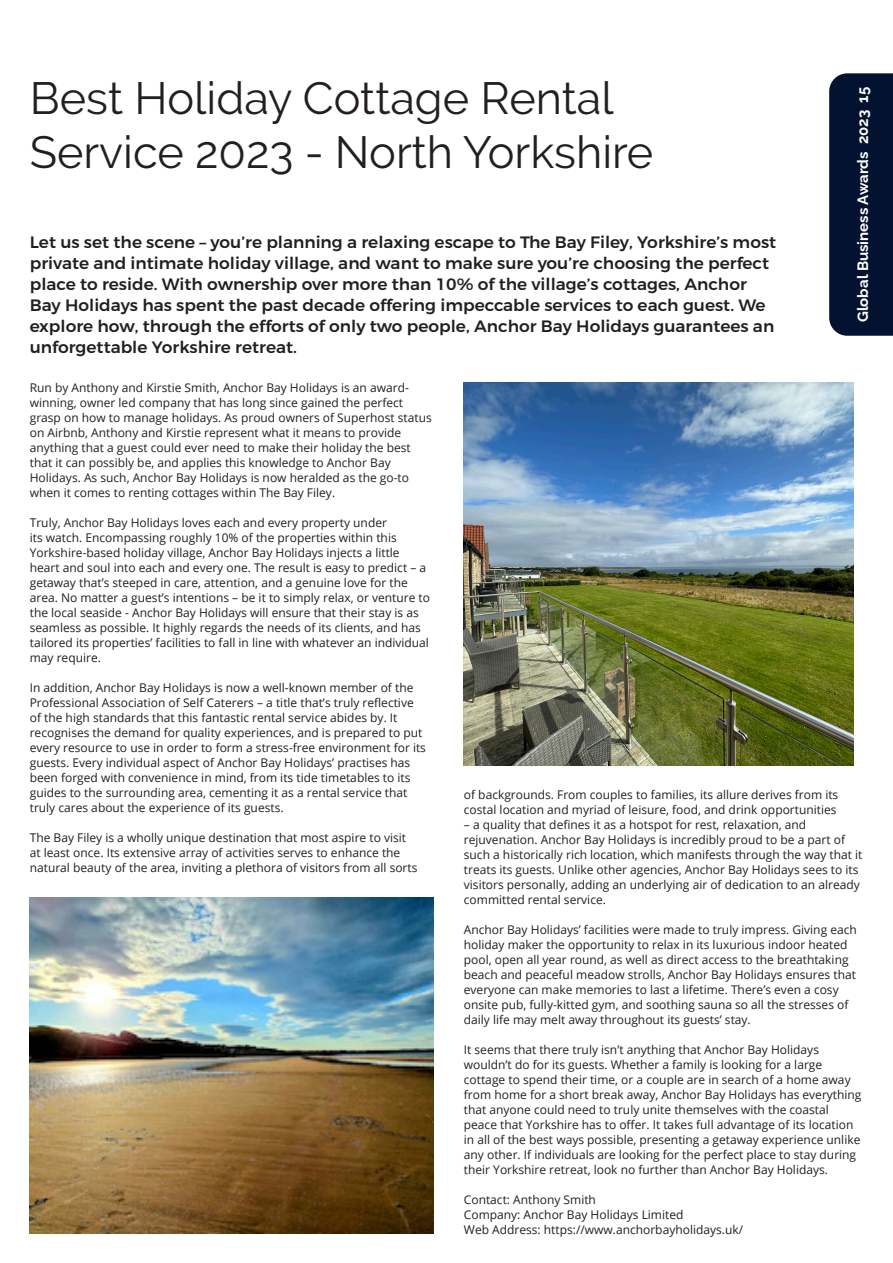
<style>
.page{position:relative;width:893px;height:1263px;background:#fff}
.page>*{position:absolute;margin:0;border:0;box-sizing:border-box;transform-origin:0 0}
.t1{font:45px/54px "Raleway";color:#231f20}
.t2{font:500 16.5px/21px "Montserrat";color:#231f20}
.t3{font:700 15px "Raleway";color:#fff}
.t4{font:12px/15px "Open Sans";color:#231f20}
</style>
<div class="page">
<svg style="left:829px;top:73px;width:64px;height:263px;background:#091836"></svg>
<img style="left:463px;top:383px;width:391px;height:382px">
<img style="left:30px;top:897px;width:403px;height:336px">
<p class="t1" style="left:30px;top:71px;width:625px">Best Holiday Cottage Rental<br>Service 2023 - North Yorkshire</p>
<p class="t3" style="left:851px;top:322px;width:237px;rotate:-90deg">Global Business Awards 2023 15</p>
<p class="t2" style="left:30px;top:232px;width:748px">Let us set the scene – you’re planning a relaxing escape to The Bay Filey, Yorkshire’s most private and intimate holiday village, and want to make sure you’re choosing the perfect place to reside. With ownership over more than 10% of the village’s cottages, Anchor Bay Holidays has spent the past decade offering impeccable services to each guest. We explore how, through the efforts of only two people, Anchor Bay Holidays guarantees an unforgettable Yorkshire retreat.</p>
<p class="t4" style="left:30px;top:380px;width:404px">Run by Anthony and Kirstie Smith, Anchor Bay Holidays is an award&shy;winning, owner led company that has long since gained the perfect grasp on how to manage holidays. As proud owners of Superhost status on Airbnb, Anthony and Kirstie represent what it means to provide anything that a guest could ever need to make their holiday the best that it can possibly be, and applies this knowledge to Anchor Bay Holidays. As such, Anchor Bay Holidays is now heralded as the go-to when it comes to renting cottages within The Bay Filey.</p>
<p class="t4" style="left:30px;top:515px;width:402px">Truly, Anchor Bay Holidays loves each and every property under<br>its watch. Encompassing roughly 10% of the properties within this Yorkshire-based holiday village, Anchor Bay Holidays injects a little heart and soul into each and every one. The result is easy to predict – a getaway that’s steeped in care, attention, and a genuine love for the area. No matter a guest’s intentions – be it to simply relax, or venture to the local seaside - Anchor Bay Holidays will ensure that their stay is as seamless as possible. It highly regards the needs of its clients, and has tailored its properties’ facilities to fall in line with whatever an individual may require.</p>
<p class="t4" style="left:30px;top:680px;width:398px">In addition, Anchor Bay Holidays is now a well-known member of the Professional Association of Self Caterers – a title that’s truly reflective of the high standards that this fantastic rental service abides by. It recognises the demand for quality experiences, and is prepared to put every resource to use in order to form a stress-free environment for its guests. Every individual aspect of Anchor Bay Holidays’ practises has been forged with convenience in mind, from its tide timetables to its guides to the surrounding area, cementing it as a rental service that truly cares about the experience of its guests.</p>
<p class="t4" style="left:30px;top:830px;width:389px">The Bay Filey is a wholly unique destination that most aspire to visit at least once. Its extensive array of activities serves to enhance the natural beauty of the area, inviting a plethora of visitors from all sorts</p>
<p class="t4" style="left:464px;top:786px;width:376px">of backgrounds. From couples to families, its allure derives from its costal location and myriad of leisure, food, and drink opportunities</p>
<p class="t4" style="left:464px;top:816px;width:400px">– a quality that defines it as a hotspot for rest, relaxation, and rejuvenation. Anchor Bay Holidays is incredibly proud to be a part of such a historically rich location, which manifests through the way that it treats its guests. Unlike other agencies, Anchor Bay Holidays sees to its visitors personally, adding an underlying air of dedication to an already committed rental service.</p>
<p class="t4" style="left:464px;top:921px;width:394px">Anchor Bay Holidays’ facilities were made to truly impress. Giving each holiday maker the opportunity to relax in its luxurious indoor heated pool, open all year round, as well as direct access to the breathtaking beach and peaceful meadow strolls, Anchor Bay Holidays ensures that everyone can make memories to last a lifetime. There’s even a cosy onsite pub, fully-kitted gym, and soothing sauna so all the stresses of daily life may melt away throughout its guests’ stay.</p>
<p class="t4" style="left:464px;top:1041px;width:399px">It seems that there truly isn’t anything that Anchor Bay Holidays wouldn’t do for its guests. Whether a family is looking for a large cottage to spend their time, or a couple are in search of a home away from home for a short break away, Anchor Bay Holidays has everything that anyone could need to truly unite themselves with the coastal peace that Yorkshire has to offer. It takes full advantage of its location in all of the best ways possible, presenting a getaway experience unlike any other. If individuals are looking for the perfect place to stay during their Yorkshire retreat, look no further than Anchor Bay Holidays.</p>
<p class="t4" style="left:464px;top:1191px;width:134px">Contact: Anthony Smith</p>
<p class="t4" style="left:464px;top:1206px;width:221px">Company: Anchor Bay Holidays Limited</p>
<p class="t4" style="left:464px;top:1221px;width:281px">Web Address: https://www.anchorbayholidays.uk/</p>
</div>
